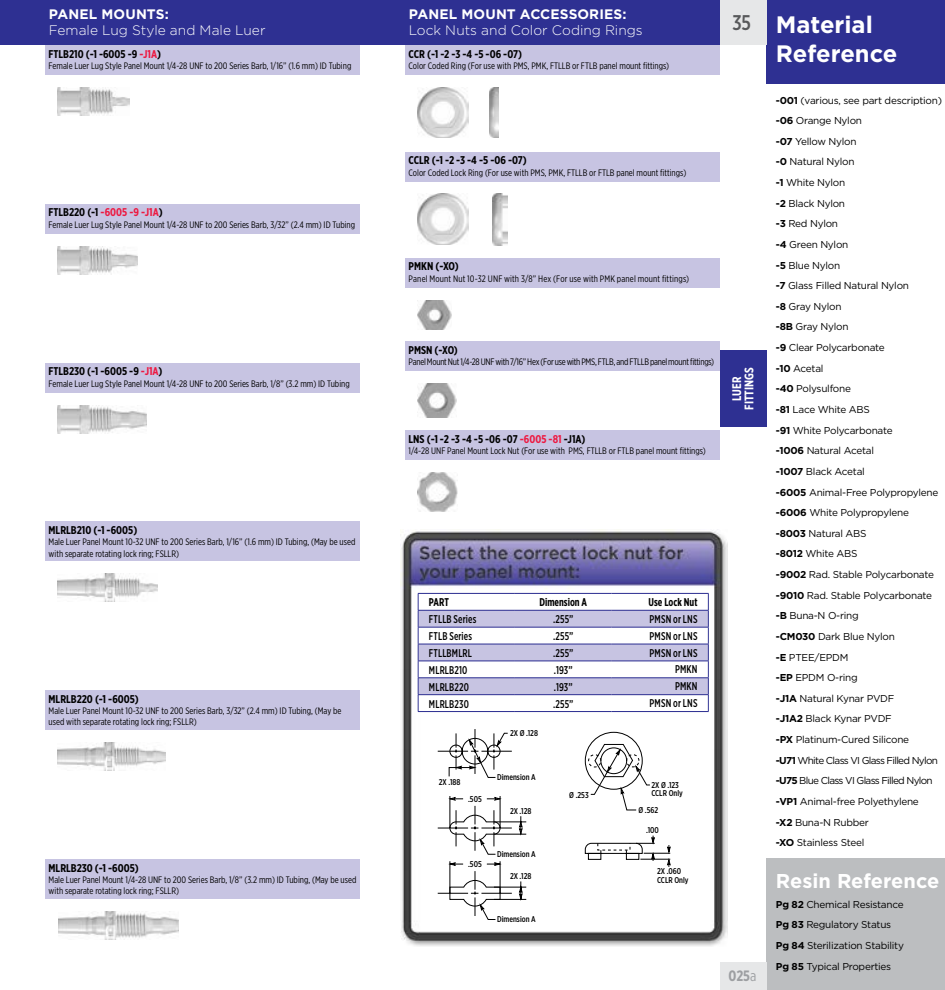
<style>
.page{position:relative;width:945px;height:990px;background:#fff}
.page>*{position:absolute;margin:0;border:0;box-sizing:border-box;transform-origin:0 0}
.t1{font:700 23.75px/28.5px "Gotham";color:#fff}
.t2{font:500 21.25px "Gotham X Narrow";color:#58595b}
.t3{font:700 20px "Gotham";color:#fff}
.t4{font:700 15px "Gotham X Narrow";color:#9d9fa2}
.t5{font:300 13.75px "Gotham";color:#fff}
.t6{font:700 13.75px "Gotham";letter-spacing:.01em;color:#fff}
.t7{font:700 12.5px/12.5px "Gotham X Narrow";color:#fff;text-align:center}
.t8{font:700 11.25px "Gotham X Narrow";color:#000}
.t9{font:500 11.25px "Gotham X Narrow";letter-spacing:.015em;color:#000;scale:.89 1}
.t10{font:700 11.25px "Gotham X Narrow";color:#000;scale:.91 1}
.t11{font:10px/20.6px "Gotham";letter-spacing:-.025em;color:#000}
.t12{font:9.38px/11.2px "Gotham X Narrow";color:#000}
.t13{font:9.38px "Gotham X Narrow";letter-spacing:-.025em;color:#000}
.t14{font:9.38px "Gotham X Narrow";letter-spacing:.02em;color:#000}
.t15{font:500 8.38px/8.4px "Gotham X Narrow";color:#000}
.s1{color:#ed1941}
.s2{font-weight:400}
.s3{font-weight:700}
</style>
<div class="page">
<div style="left:766px;top:0;width:179px;height:84px;background:#2e3092"></div>
<div style="left:766px;top:858px;width:179px;height:132px;background:#bcbec0"></div>
<div style="left:0;top:0;width:720px;height:45px;background:#2e3092"></div>
<div style="left:720px;top:962px;width:46px;height:28px;background:#e6e7e8"></div>
<div style="left:720px;top:0;width:46px;height:45px;background:#e6e7e8"></div>
<div style="left:720px;top:351px;width:46px;height:76px;background:#2e3092"></div>
<img style="left:490px;top:87px;width:9px;height:51px">
<img style="left:418px;top:87px;width:50px;height:51px">
<img style="left:418px;top:194px;width:50px;height:50px">
<img style="left:492px;top:194px;width:15px;height:51px">
<img style="left:418px;top:473px;width:39px;height:38px">
<img style="left:418px;top:300px;width:33px;height:29px">
<img style="left:58px;top:87px;width:71px;height:28px">
<div style="left:45px;top:45px;width:315px;height:30px;background:#c7c4e2"></div>
<div style="left:405px;top:45px;width:315px;height:30px;background:#c7c4e2"></div>
<div style="left:405px;top:152px;width:315px;height:29px;background:#c7c4e2"></div>
<div style="left:405px;top:258px;width:315px;height:30px;background:#c7c4e2"></div>
<img style="left:417px;top:384px;width:40px;height:34px">
<div style="left:405px;top:342px;width:315px;height:29px;background:#c7c4e2"></div>
<div style="left:405px;top:431px;width:315px;height:29px;background:#c7c4e2"></div>
<img style="left:58px;top:246px;width:80px;height:28px">
<div style="left:45px;top:204px;width:315px;height:30px;background:#c7c4e2"></div>
<img style="left:58px;top:405px;width:88px;height:28px">
<div style="left:45px;top:363px;width:315px;height:30px;background:#c7c4e2"></div>
<img style="left:58px;top:574px;width:99px;height:28px">
<div style="left:45px;top:521px;width:315px;height:40px;background:#c7c4e2"></div>
<img style="left:58px;top:742px;width:108px;height:29px">
<div style="left:45px;top:690px;width:315px;height:40px;background:#c7c4e2"></div>
<img style="left:58px;top:911px;width:120px;height:28px">
<div style="left:45px;top:859px;width:315px;height:40px;background:#c7c4e2"></div>
<img style="left:401px;top:531px;width:327px;height:415px">
<svg style="left:418px;top:593px;width:291px;height:118px"></svg>
<hr style="left:418px;top:711px;width:97px;height:1px;background:#2e3092">
<hr style="left:515px;top:711px;width:97px;height:1px;background:#2e3092">
<hr style="left:612px;top:711px;width:97px;height:1px;background:#2e3092">
<svg style="left:438px;top:729px;width:233px;height:191px"></svg>
<h3 class="t6" style="left:49px;top:5px;width:121px">PANEL MOUNTS:</h3>
<h3 class="t5" style="left:49px;top:22px;width:218px">Female Lug Style and Male Luer</h3>
<p class="t8" style="left:49px;top:47px;width:114px">FTLB210 (-1 -6005 -9 <span class="s1">-J1A</span>)</p>
<p class="t12" style="left:49px;top:60px;width:304px">Female Luer Lug Style Panel Mount 1/4-28 UNF to 200 Series Barb, 1/16” (1.6 mm) ID Tubing</p>
<p class="t8" style="left:49px;top:206px;width:116px">FTLB220 (-1 <span class="s1">-6005 -9 -J1A</span>)</p>
<p class="t12" style="left:49px;top:219px;width:308px">Female Luer Lug Style Panel Mount 1/4-28 UNF to 200 Series Barb, 3/32” (2.4 mm) ID Tubing</p>
<p class="t8" style="left:49px;top:365px;width:115px">FTLB230 (-1 -6005 -9 <span class="s1">-J1A</span>)</p>
<p class="t12" style="left:49px;top:378px;width:303px">Female Luer Lug Style Panel Mount 1/4-28 UNF to 200 Series Barb, 1/8” (3.2 mm) ID Tubing</p>
<p class="t8" style="left:49px;top:523px;width:90px">MLRLB210 (-1 -6005)</p>
<p class="t12" style="left:49px;top:536px;width:308px">Male Luer Panel Mount 10-32 UNF to 200 Series Barb, 1/16” (1.6 mm) ID Tubing, (May be used with separate rotating lock ring; FSLLR)</p>
<p class="t8" style="left:49px;top:692px;width:92px">MLRLB220 (-1 -6005)</p>
<p class="t12" style="left:49px;top:705px;width:294px">Male Luer Panel Mount 10-32 UNF to 200 Series Barb, 3/32” (2.4 mm) ID Tubing, (May be used with separate rotating lock ring; FSLLR)</p>
<p class="t8" style="left:49px;top:861px;width:92px">MLRLB230 (-1 -6005)</p>
<p class="t12" style="left:49px;top:874px;width:309px">Male Luer Panel Mount 1/4-28 UNF to 200 Series Barb, 1/8” (3.2 mm) ID Tubing, (May be used with separate rotating lock ring; FSLLR)</p>
<h3 class="t6" style="left:409px;top:5px;width:219px">PANEL MOUNT ACCESSORIES:</h3>
<h3 class="t5" style="left:409px;top:22px;width:236px">Lock Nuts and Color Coding Rings</h3>
<p class="t8" style="left:409px;top:47px;width:115px">CCR (-1 -2 -3 -4 -5 -06 -07)</p>
<p class="t12" style="left:409px;top:60px;width:262px">Color Coded Ring (For use with PMS, PMK, FTLLB or FTLB panel mount fittings)</p>
<h2 class="t2" style="left:733px;top:10px;width:20px">35</h2>
<p class="t8" style="left:409px;top:153px;width:120px">CCLR (-1 -2 -3 -4 -5 -06 -07)</p>
<p class="t12" style="left:409px;top:166px;width:279px">Color Coded Lock Ring (For use with PMS, PMK, FTLLB or FTLB panel mount fittings)</p>
<p class="t8" style="left:409px;top:260px;width:52px">PMKN (-XO)</p>
<p class="t14" style="left:409px;top:273px;width:282px">Panel Mount Nut 10-32 UNF with 3/8” Hex (For use with PMK panel mount fittings)</p>
<p class="t8" style="left:409px;top:343px;width:51px">PMSN (-XO)</p>
<p class="t13" style="left:409px;top:357px;width:307px">Panel Mount Nut 1/4-28 UNF with7/16” Hex (For use with PMS, FTLB, and FTLLB panel mount fittings)</p>
<p class="t8" style="left:409px;top:432px;width:178px">LNS (-1 -2 -3 -4 -5 -06 -07 <span class="s1">-6005 -81</span> -J1A)</p>
<p class="t12" style="left:409px;top:445px;width:299px">1/4-28 UNF Panel Mount Lock Nut (For use with PMS, FTLLB or FTLB panel mount fittings)</p>
<p class="t7" style="left:730px;top:410px;width:44px;rotate:-90deg">LUER<br>FITTINGS</p>
<p class="t10" style="left:429px;top:595px;width:23px">PART</p>
<p class="t10" style="left:539px;top:595px;width:54px">Dimension A</p>
<p class="t10" style="left:649px;top:595px;width:55px">Use Lock Nut</p>
<p class="t9" style="left:429px;top:612px;width:55px">FTLLB Series</p>
<p class="t9" style="left:553px;top:612px;width:24px">.255”</p>
<p class="t9" style="left:650px;top:612px;width:55px">PMSN or LNS</p>
<p class="t9" style="left:429px;top:629px;width:50px">FTLB Series</p>
<p class="t9" style="left:553px;top:629px;width:24px">.255”</p>
<p class="t9" style="left:650px;top:629px;width:55px">PMSN or LNS</p>
<p class="t9" style="left:429px;top:646px;width:50px">FTLLBMLRL</p>
<p class="t9" style="left:553px;top:646px;width:24px">.255”</p>
<p class="t9" style="left:650px;top:646px;width:55px">PMSN or LNS</p>
<p class="t9" style="left:429px;top:663px;width:45px">MLRLB210</p>
<p class="t9" style="left:554px;top:663px;width:23px">.193”</p>
<p class="t9" style="left:675px;top:663px;width:27px">PMKN</p>
<p class="t9" style="left:429px;top:680px;width:46px">MLRLB220</p>
<p class="t9" style="left:554px;top:680px;width:23px">.193”</p>
<p class="t9" style="left:675px;top:679px;width:27px">PMKN</p>
<p class="t9" style="left:429px;top:697px;width:46px">MLRLB230</p>
<p class="t9" style="left:553px;top:697px;width:24px">.255”</p>
<p class="t9" style="left:650px;top:696px;width:55px">PMSN or LNS</p>
<p class="t15" style="left:510px;top:729px;width:29px">2X Ø .128</p>
<p class="t15" style="left:439px;top:777px;width:23px">2X .188</p>
<p class="t15" style="left:468px;top:794px;width:15px">.505</p>
<p class="t15" style="left:468px;top:860px;width:15px">.505</p>
<p class="t15" style="left:497px;top:773px;width:40px">Dimension A</p>
<p class="t15" style="left:569px;top:790px;width:21px">Ø .253</p>
<p class="t15" style="left:651px;top:780px;width:33px">2X Ø .123<br>CCLR Only</p>
<p class="t15" style="left:510px;top:807px;width:23px">2X .128</p>
<p class="t15" style="left:638px;top:806px;width:21px">Ø .562</p>
<p class="t15" style="left:497px;top:850px;width:40px">Dimension A</p>
<p class="t15" style="left:510px;top:872px;width:23px">2X .128</p>
<p class="t15" style="left:497px;top:915px;width:40px">Dimension A</p>
<p class="t15" style="left:646px;top:826px;width:14px">.100</p>
<p class="t15" style="left:657px;top:867px;width:33px">2X .060<br>CCLR Only</p>
<h3 class="t4" style="left:729px;top:966px;width:29px">025<span class="s2">a</span></h3>
<h1 class="t1" style="left:776px;top:11px;width:123px">Material<br>Reference</h1>
<p class="t11" style="left:776px;top:89px;width:168px"><span class="s3">-001</span> (various, see part description) <span class="s3">-06</span> Orange Nylon<br><span class="s3">-07</span> Yellow Nylon<br><span class="s3">-0</span> Natural Nylon<br><span class="s3">-1</span> White Nylon<br><span class="s3">-2</span> Black Nylon<br><span class="s3">-3</span> Red Nylon<br><span class="s3">-4</span> Green Nylon<br><span class="s3">-5</span> Blue Nylon<br><span class="s3">-7</span> Glass Filled Natural Nylon<br><span class="s3">-8</span> Gray Nylon<br><span class="s3">-8B</span> Gray Nylon<br><span class="s3">-9</span> Clear Polycarbonate<br><span class="s3">-10</span> Acetal<br><span class="s3">-40</span> Polysulfone<br><span class="s3">-81</span> Lace White ABS<br><span class="s3">-91</span> White Polycarbonate<br><span class="s3">-1006</span> Natural Acetal<br><span class="s3">-1007</span> Black Acetal<br><span class="s3">-6005</span> Animal-Free Polypropylene <span class="s3">-6006</span> White Polypropylene<br><span class="s3">-8003</span> Natural ABS<br><span class="s3">-8012</span> White ABS<br><span class="s3">-9002</span> Rad. Stable Polycarbonate <span class="s3">-9010</span> Rad. Stable Polycarbonate <span class="s3">-B</span> Buna-N O-ring<br><span class="s3">-CM030</span> Dark Blue Nylon<br><span class="s3">-E</span> PTEE/EPDM<br><span class="s3">-EP</span> EPDM O-ring<br><span class="s3">-J1A</span> Natural Kynar PVDF<br><span class="s3">-J1A2</span> Black Kynar PVDF<br><span class="s3">-PX</span> Platinum-Cured Silicone<br><span class="s3">-U71</span> White Class VI Glass Filled Nylon <span class="s3">-U75</span> Blue Class VI Glass Filled Nylon <span class="s3">-VP1</span> Animal-free Polyethylene<br><span class="s3">-X2</span> Buna-N Rubber<br><span class="s3">-XO</span> Stainless Steel</p>
<h3 class="t3" style="left:776px;top:868px;width:165px">Resin Reference</h3>
<p class="t11" style="left:776px;top:894px;width:129px"><span class="s3">Pg 82</span> Chemical Resistance<br><span class="s3">Pg 83</span> Regulatory Status<br><span class="s3">Pg 84</span> Sterilization Stability<br><span class="s3">Pg 85</span> Typical Properties</p>
</div>
